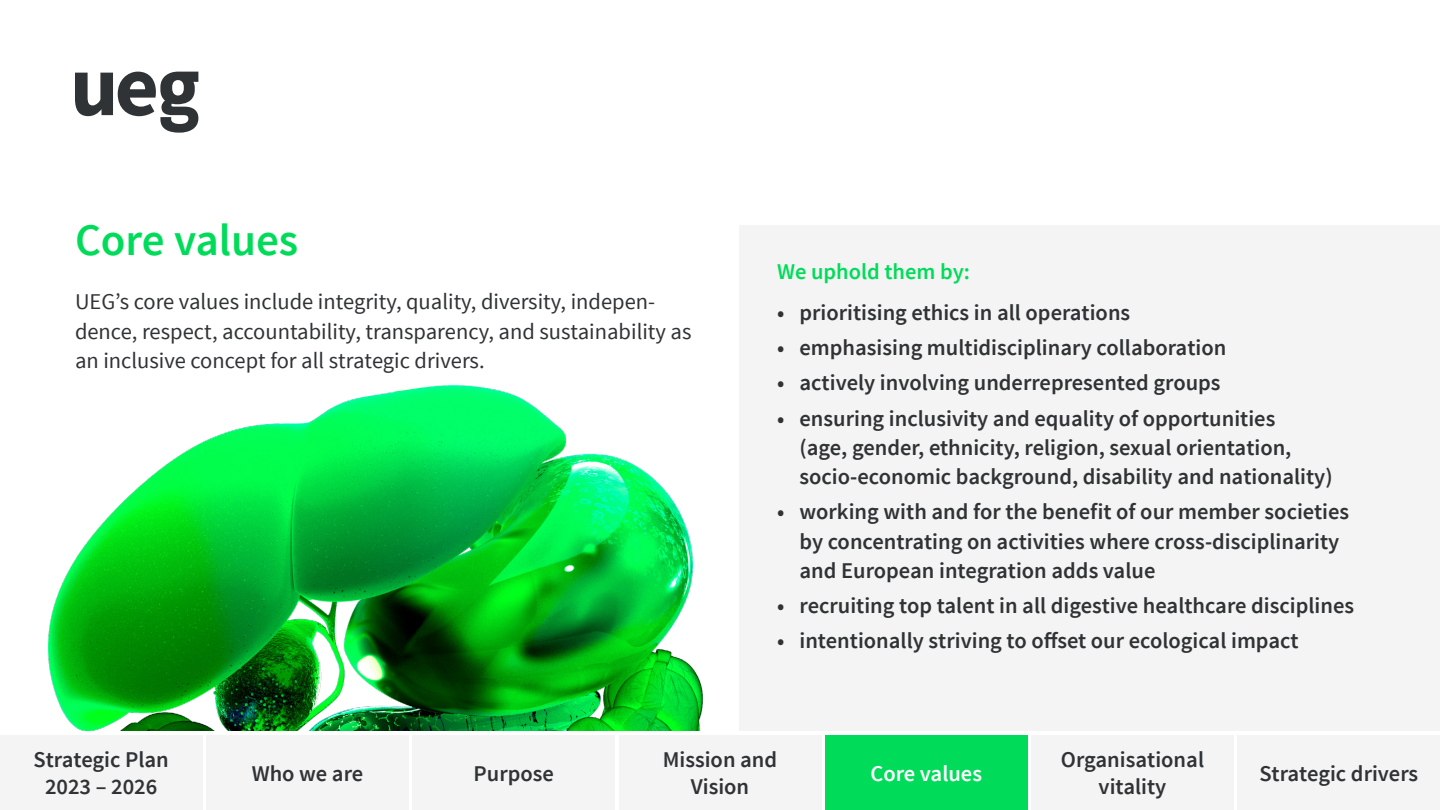
<style>
.page{position:relative;width:1440px;height:810px;background:#fff}
.page>*{position:absolute;margin:0;border:0;box-sizing:border-box;transform-origin:0 0}
.t1{font:600 45px "Source Sans Pro";color:#00dc5a}
.t2{font:600 22.5px/29.2px "Source Sans Pro";color:#303335;text-align:center}
.t3{font:22.5px/29.2px "Source Sans Pro";color:#303335}
.t4{font:600 22.5px "Source Sans Pro";color:#00dc5a}
.t5{font:600 22.5px "Source Sans Pro";color:#fff}
</style>
<div class="page">
<img style="left:48px;top:270px;width:692px;height:461px">
<svg style="left:386px;top:328px;width:51px;height:64px"></svg>
<div style="left:740px;top:225px;width:700px;height:510px;background:#f4f4f4"></div>
<svg style="left:75px;top:72px;width:123px;height:61px"></svg>
<div style="left:0;top:731px;width:1440px;height:79px;background:#fff"></div>
<div style="left:206px;top:735px;width:203px;height:75px;background:#f4f4f4"></div>
<div style="left:413px;top:735px;width:202px;height:75px;background:#f4f4f4"></div>
<div style="left:619px;top:735px;width:202px;height:75px;background:#f4f4f4"></div>
<div style="left:1031px;top:735px;width:203px;height:75px;background:#f4f4f4"></div>
<div style="left:1238px;top:735px;width:202px;height:75px;background:#f4f4f4"></div>
<div style="left:0;top:735px;width:202px;height:75px;background:#f4f4f4"></div>
<div style="left:825px;top:735px;width:202px;height:75px;background:#00dc5a"></div>
<h1 class="t1" style="left:75px;top:212px;width:225px">Core values</h1>
<p class="t3" style="left:75px;top:288px;width:618px">UEG’s core values include integrity, quality, diversity, indepen&shy;dence, respect, accountability, transparency, and sustainability as an inclusive concept for all strategic drivers.</p>
<p class="t4" style="left:777px;top:258px;width:195px">We uphold them by:</p>
<p class="t2" style="left:777px;top:298px;width:355px">• prioritising ethics in all operations</p>
<p class="t2" style="left:777px;top:334px;width:451px">• emphasising multidisciplinary collaboration</p>
<p class="t2" style="left:777px;top:369px;width:445px">• actively involving underrepresented groups</p>
<p class="t2" style="left:800px;top:404px;width:535px;text-align:left;text-indent:-22px">• ensuring inclusivity and equality of opportunities<br>(age, gender, ethnicity, religion, sexual orientation, socio-economic background, disability and nationality)</p>
<p class="t2" style="left:800px;top:498px;width:551px;text-align:left;text-indent:-22px">• working with and for the benefit of our member societies by concentrating on activities where cross-disciplinarity and European integration adds value</p>
<p class="t2" style="left:777px;top:592px;width:579px">• recruiting top talent in all digestive healthcare disciplines</p>
<p class="t2" style="left:777px;top:627px;width:523px">• intentionally striving to offset our ecological impact</p>
<p class="t2" style="left:34px;top:747px;width:137px;line-height:27px">Strategic Plan<br>2023 – 2026</p>
<p class="t2" style="left:252px;top:759px;width:113px">Who we are</p>
<p class="t2" style="left:474px;top:759px;width:82px">Purpose</p>
<p class="t2" style="left:663px;top:747px;width:116px;line-height:27px">Mission and<br>Vision</p>
<p class="t2" style="left:1061px;top:747px;width:145px;line-height:27px">Organisational vitality</p>
<p class="t5" style="left:870px;top:759px;width:113px">Core values</p>
<p class="t2" style="left:1259px;top:759px;width:160px">Strategic drivers</p>
</div>
